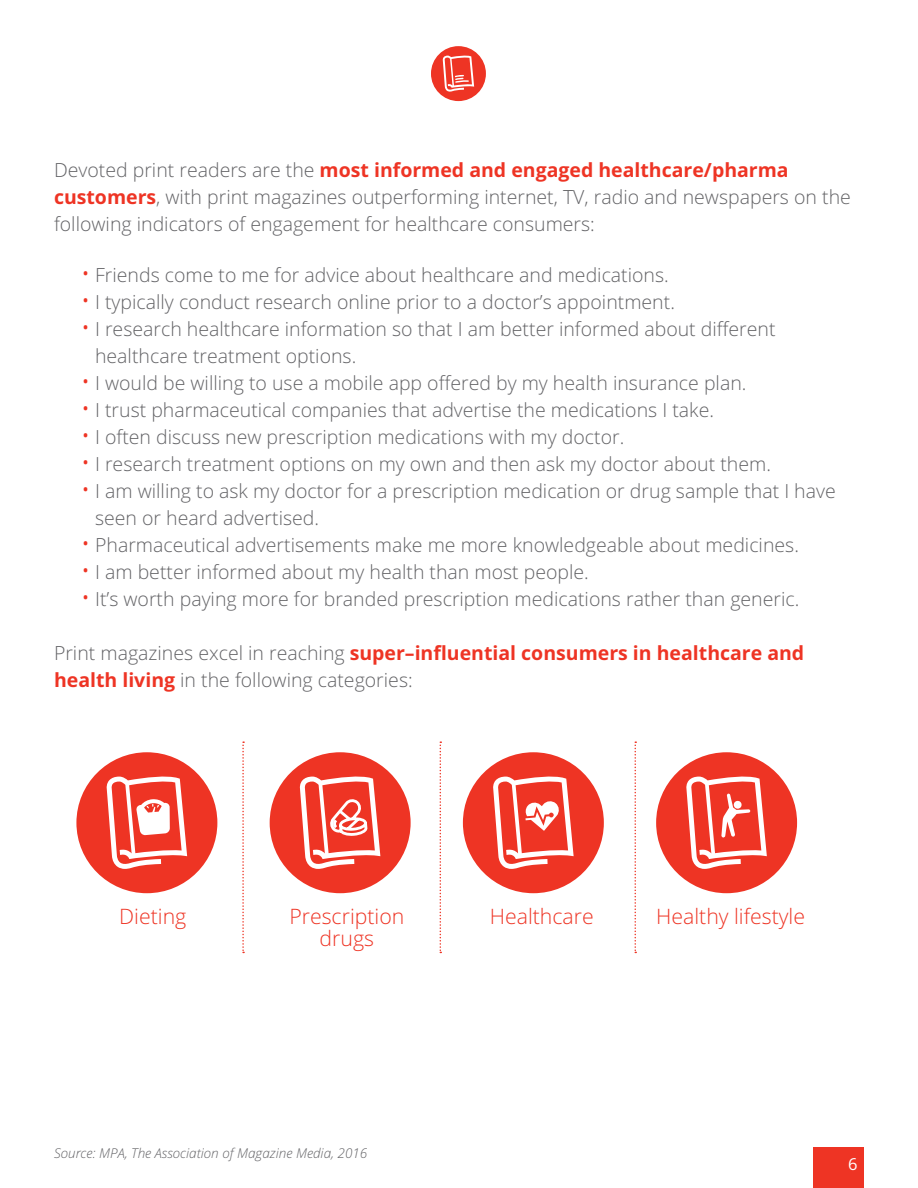
<style>
.page{position:relative;width:918px;height:1188px;background:#fff}
.page>*{position:absolute;margin:0;border:0;box-sizing:border-box;transform-origin:0 0}
.t1{font:300 21.3px "Open Sans";color:#ee3424}
.t2{font:300 19.5px/27px "Open Sans";color:#636366}
.t3{font:16.5px "Open Sans";color:#fff}
.t4{font:italic 300 13.5px "Open Sans";color:#636366}
.s1{font-weight:700;color:#ee3424}
.s2{font-size:24px;color:#ee3424}
</style>
<div class="page">
<div style="left:813px;top:1148px;width:51px;height:40px;background:#ee3424"></div>
<div style="left:431px;top:46px;width:55px;height:55px;background:#ee3424;border-radius:50%"></div>
<svg style="left:443px;top:55px;width:31px;height:37px"></svg>
<div style="left:656px;top:752px;width:141px;height:141px;background:#ee3424;border-radius:50%"></div>
<div style="left:463px;top:752px;width:141px;height:141px;background:#ee3424;border-radius:50%"></div>
<div style="left:270px;top:752px;width:141px;height:141px;background:#ee3424;border-radius:50%"></div>
<div style="left:76px;top:752px;width:141px;height:141px;background:#ee3424;border-radius:50%"></div>
<svg style="left:106px;top:776px;width:81px;height:93px"></svg>
<svg style="left:493px;top:776px;width:81px;height:93px"></svg>
<svg style="left:686px;top:776px;width:81px;height:93px"></svg>
<svg style="left:300px;top:776px;width:80px;height:93px"></svg>
<svg style="left:242px;top:741px;width:2px;height:212px"></svg>
<svg style="left:440px;top:741px;width:1px;height:212px"></svg>
<svg style="left:634px;top:741px;width:2px;height:212px"></svg>
<p class="t2" style="left:54px;top:156px;width:798px">Devoted print readers are the <span class="s1">most informed and engaged healthcare/pharma customers</span>, with print magazines outperforming internet, TV, radio and newspapers on the following indicators of engagement for healthcare consumers:</p>
<p class="t2" style="left:81px;top:261px;width:589px"><span class="s2">•</span> Friends come to me for advice about healthcare and medications.</p>
<p class="t2" style="left:81px;top:288px;width:595px"><span class="s2">•</span> I typically conduct research online prior to a doctor’s appointment.</p>
<p class="t2" style="left:95px;top:315px;width:682px;text-indent:-14px"><span class="s2">•</span> I research healthcare information so that I am better informed about different healthcare treatment options.</p>
<p class="t2" style="left:81px;top:369px;width:667px"><span class="s2">•</span> I would be willing to use a mobile app offered by my health insurance plan.</p>
<p class="t2" style="left:81px;top:396px;width:635px"><span class="s2">•</span> I trust pharmaceutical companies that advertise the medications I take.</p>
<p class="t2" style="left:81px;top:423px;width:545px"><span class="s2">•</span> I often discuss new prescription medications with my doctor.</p>
<p class="t2" style="left:81px;top:450px;width:692px"><span class="s2">•</span> I research treatment options on my own and then ask my doctor about them.</p>
<p class="t2" style="left:95px;top:477px;width:742px;text-indent:-14px"><span class="s2">•</span> I am willing to ask my doctor for a prescription medication or drug sample that I have seen or heard advertised.</p>
<p class="t2" style="left:81px;top:531px;width:719px"><span class="s2">•</span> Pharmaceutical advertisements make me more knowledgeable about medicines.</p>
<p class="t2" style="left:81px;top:558px;width:509px"><span class="s2">•</span> I am better informed about my health than most people.</p>
<p class="t2" style="left:81px;top:585px;width:720px"><span class="s2">•</span> It’s worth paying more for branded prescription medications rather than generic.</p>
<p class="t2" style="left:54px;top:639px;width:752px">Print magazines excel in reaching <span class="s1">super–influential consumers in healthcare and health living</span> in the following categories:</p>
<p class="t1" style="left:289px;top:901px;width:117px">Prescription</p>
<p class="t1" style="left:656px;top:901px;width:150px">Healthy lifestyle</p>
<p class="t1" style="left:320px;top:924px;width:56px">drugs</p>
<p class="t1" style="left:119px;top:901px;width:69px">Dieting</p>
<p class="t1" style="left:490px;top:901px;width:106px">Healthcare</p>
<p class="t4" style="left:54px;top:1144px;width:315px">Source: MPA, The Association of Magazine Media, 2016</p>
<p class="t3" style="left:848px;top:1152px;width:11px">6</p>
</div>
